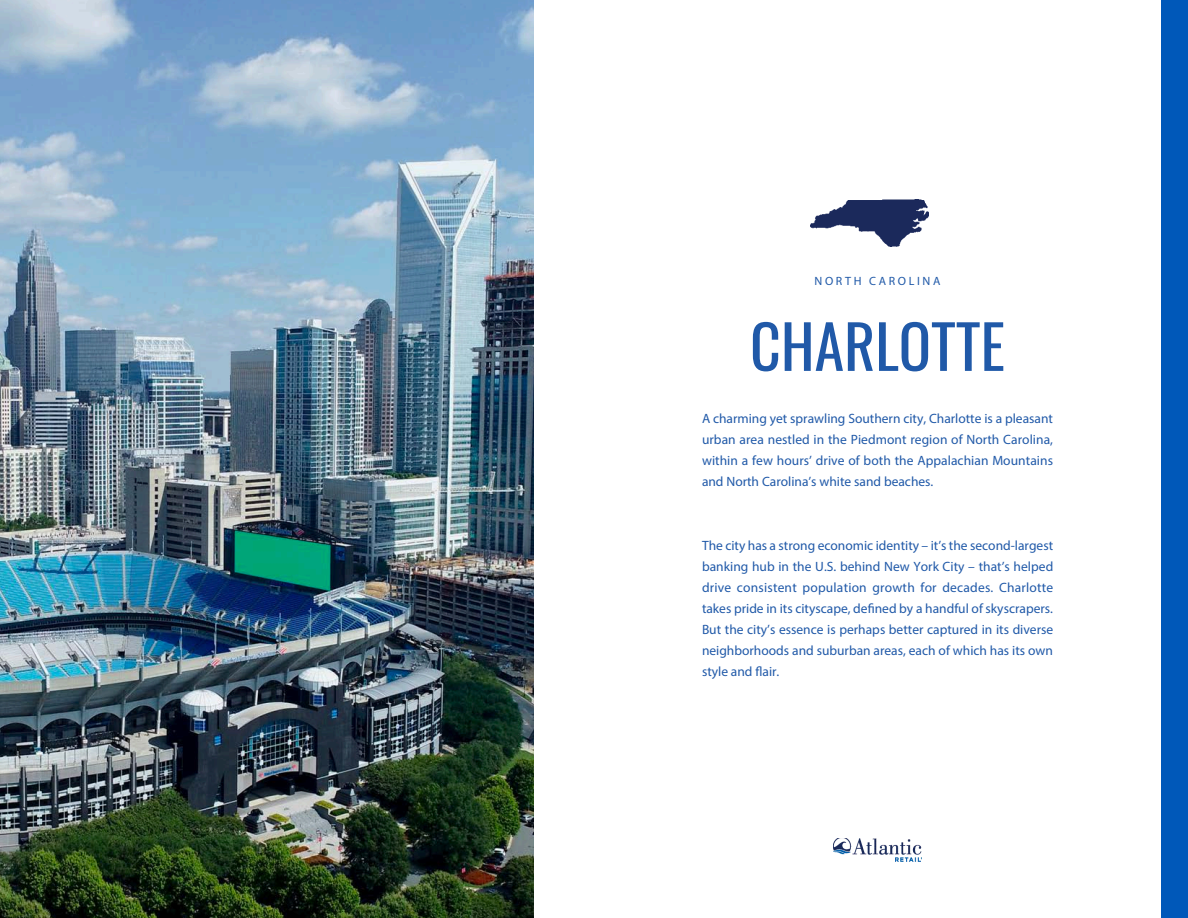
<style>
.page{position:relative;width:1188px;height:918px;background:#fff}
.page>*{position:absolute;margin:0;border:0;box-sizing:border-box;transform-origin:0 0}
.t1{font:60px "Oswald";color:#2059a8}
.t2{font:13.5px/21px "Myriad Pro";color:#2059a8;text-align:justify}
.t3{font:12px "Myriad Pro";letter-spacing:.22em;color:#2059a8}
</style>
<div class="page">
<img style="left:0;top:0;width:534px;height:918px">
<div style="left:1161px;top:0;width:27px;height:918px;background:#0058b9"></div>
<img style="left:833px;top:838px;width:89px;height:24px">
<img style="left:810px;top:200px;width:118px;height:47px">
<p class="t3" style="left:814px;top:273px;width:128px">NORTH CAROLINA</p>
<p class="t1" style="left:750px;top:293px;width:256px">CHARLOTTE</p>
<p class="t2" style="left:702px;top:408px;width:353px">A charming yet sprawling Southern city, Charlotte is a pleasant urban area nestled in the Piedmont region of North Carolina, within a few hours’ drive of both the Appalachian Mountains and North Carolina’s white sand beaches.</p>
<p class="t2" style="left:702px;top:535px;width:353px">The city has a strong economic identity – it’s the second-largest banking hub in the U.S. behind New York City – that’s helped drive consistent population growth for decades. Charlotte takes pride in its cityscape, defined by a handful of skyscrapers.<br>But the city’s essence is perhaps better captured in its diverse neighborhoods and suburban areas, each of which has its own style and flair.</p>
</div>
